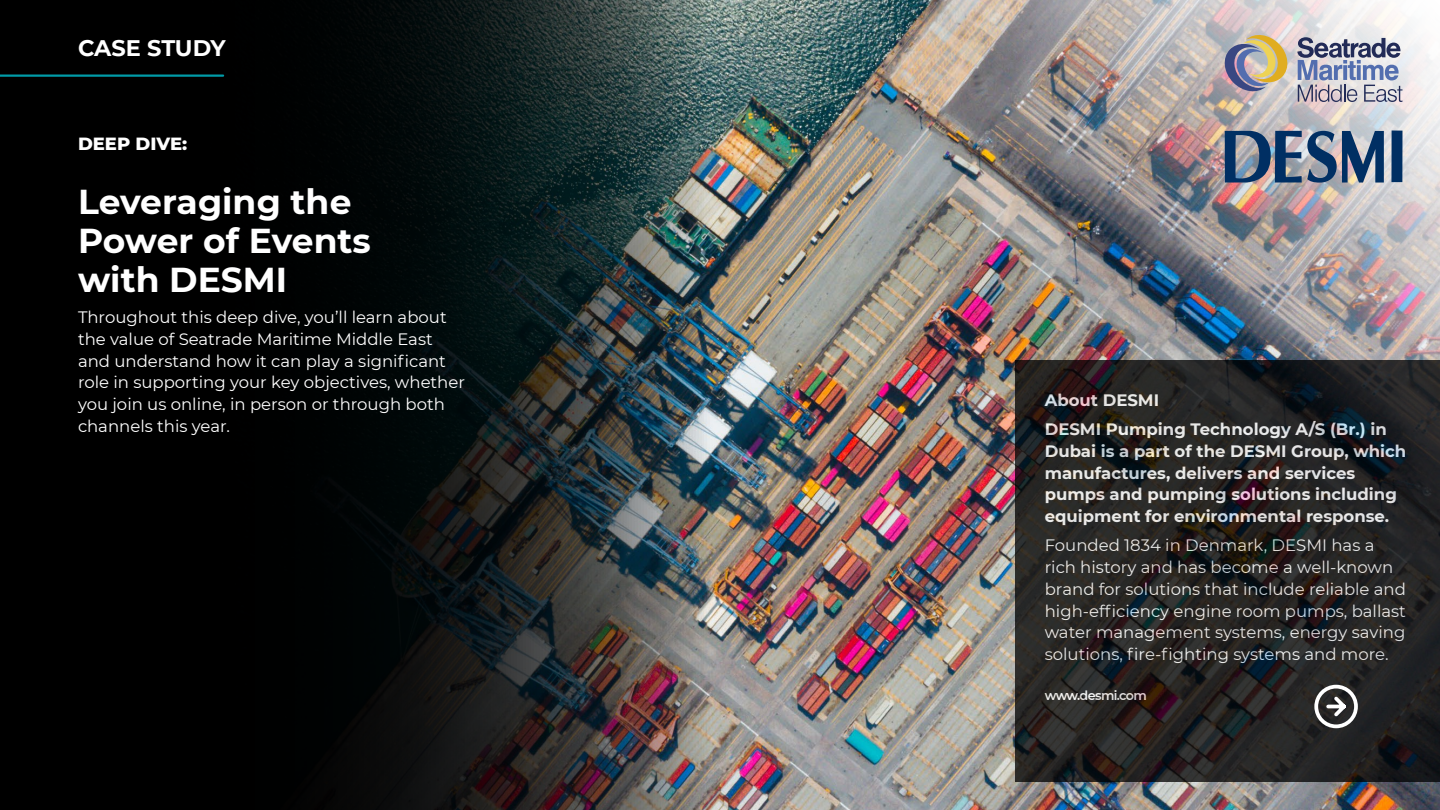
<style>
.page{position:relative;width:1440px;height:810px;background:#fff}
.page>*{position:absolute;margin:0;border:0;box-sizing:border-box;transform-origin:0 0}
.t1{font:700 34.5px/39px "Montserrat";color:#fff}
.t2{font:700 22.5px "Montserrat";letter-spacing:-.01em;color:#fff}
.t3{font:800 18px "Montserrat";color:#fff}
.t4{font:16.5px/21.8px "Montserrat";color:#fff}
.t5{font:700 16.5px/21.8px "Montserrat";color:#fff}
.t6{font:600 12.75px "Montserrat";letter-spacing:-.05em;color:#fff}
</style>
<div class="page">
<img style="left:733px;top:551px;width:707px;height:259px">
<img style="left:0;top:0;width:733px;height:810px">
<img style="left:705px;top:0;width:735px;height:551px">
<svg style="left:1015px;top:360px;width:425px;height:422px;background:#232222"></svg>
<svg style="left:1225px;top:35px;width:65px;height:59px;background:#b2a797"></svg>
<svg style="left:1297px;top:37px;width:105px;height:65px;background:#a4a7bb"></svg>
<svg style="left:1312px;top:683px;width:48px;height:47px"></svg>
<div style="left:1391px;top:130px;width:12px;height:52px;background:#002f63"></div>
<svg style="left:1225px;top:131px;width:159px;height:52px;background:#5e738e"></svg>
<hr style="left:0;top:75px;width:223px;height:2px;background:#009ba7">
<h2 class="t2" style="left:78px;top:32px;width:149px">CASE STUDY</h2>
<p class="t3" style="left:78px;top:130px;width:111px">DEEP DIVE:</p>
<h1 class="t1" style="left:78px;top:181px;width:294px">Leveraging the<br>Power of Events with DESMI</h1>
<p class="t4" style="left:78px;top:306px;width:389px">Throughout this deep dive, you’ll learn about the value of Seatrade Maritime Middle East and understand how it can play a significant role in supporting your key objectives, whether you join us online, in person or through both channels this year.</p>
<p class="t5" style="left:1045px;top:385px;width:344px;line-height:29.2px">About DESMI<br>DESMI Pumping Technology A/S (Br.) in</p>
<p class="t5" style="left:1045px;top:439px;width:363px">Dubai is a part of the DESMI Group, which manufactures, delivers and services pumps and pumping solutions including equipment for environmental response.</p>
<p class="t4" style="left:1045px;top:534px;width:363px">Founded 1834 in Denmark, DESMI has a rich history and has become a well-known brand for solutions that include reliable and high-efficiency engine room pumps, ballast water management systems, energy saving solutions, fire-fighting systems and more.</p>
<p class="t6" style="left:1045px;top:686px;width:104px">www.desmi.com</p>
</div>
